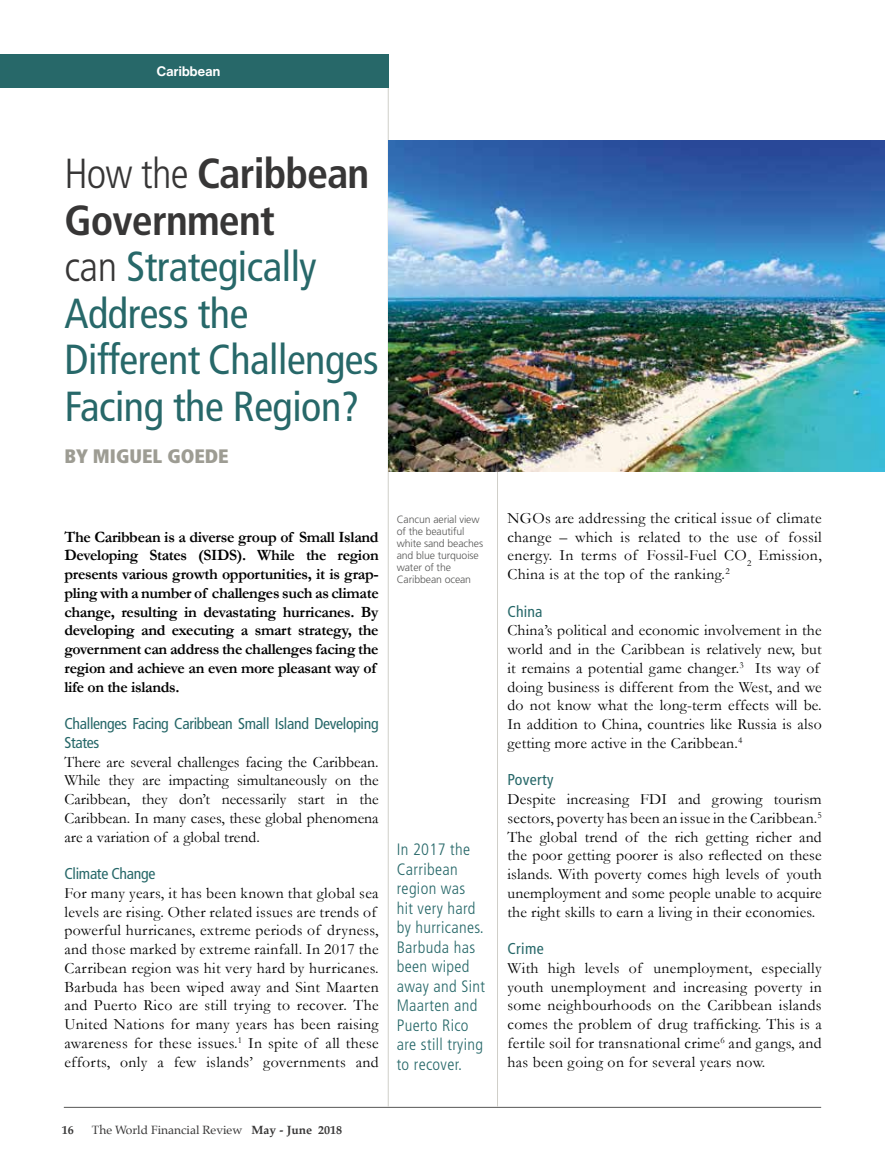
<style>
.page{position:relative;width:885px;height:1161px;background:#fff}
.page>*{position:absolute;margin:0;border:0;box-sizing:border-box;transform-origin:0 0}
.t1{font:condensed 42px/46.5px "Frutiger";letter-spacing:-.01em;color:#276869}
.t2{font:900 condensed 19.5px "Frutiger";color:#9d9c93}
.t3{font:300 condensed 16.5px/19.5px "Frutiger";letter-spacing:.02em;color:#276869}
.t4{font:15.75px/18.8px "Garamond";letter-spacing:.02em;color:#000;text-align:justify}
.t5{font:700 15.75px/18.8px "Garamond";letter-spacing:-.02em;color:#000}
.t6{font:condensed 15.75px/18.8px "Frutiger";letter-spacing:-.02em;color:#276869}
.t7{font:condensed 15.75px "Frutiger";letter-spacing:.02em;color:#276869}
.t8{font:500 13.5px "Haas Grot Disp 65";letter-spacing:.02em;color:#fff}
.t9{font:12px "Palatino";color:#373636}
.t10{font:700 12px "Palatino";color:#373636}
.t11{font:300 10.5px/12px "Frutiger";letter-spacing:-.01em;color:#575756}
.s1{font-weight:300;color:#373636}
.s2{font-weight:700;color:#373636}
.s3{font-weight:700}
</style>
<div class="page">
<hr style="left:64px;top:1107px;width:757px;height:1px;background:#575756">
<hr style="left:388px;top:55px;width:1px;height:1052px;background:#d0cfc9">
<hr style="left:497px;top:157px;width:1px;height:950px;background:#d0cfc9">
<img style="left:388px;top:141px;width:496px;height:331px">
<div style="left:0;top:54px;width:388px;height:33px;background:#276869"></div>
<p class="t8" style="left:157px;top:64px;width:65px">Caribbean</p>
<h1 class="t1" style="left:64px;top:151px;width:316px"><span class="s1">How the</span> <span class="s2">Caribbean<br>Government<br></span><span class="s1">can</span> Strategically<br>Address the<br>Different Challenges<br>Facing the Region?</h1>
<p class="t2" style="left:64px;top:445px;width:166px">BY MIGUEL GOEDE</p>
<p class="t5" style="left:64px;top:527px;width:316px">The Caribbean is a diverse group of Small Island Developing States (SIDS). While the region presents various growth opportunities, it is grap&shy;pling with a number of challenges such as climate change, resulting in devastating hurricanes. By developing and executing a smart strategy, the government can address the challenges facing the region and achieve an even more pleasant way of life on the islands.</p>
<p class="t6" style="left:64px;top:714px;width:316px">Challenges Facing Caribbean Small Island Developing<br>States</p>
<p class="t4" style="left:64px;top:752px;width:316px">There are several challenges facing the Caribbean.<br>While they are impacting simultaneously on the Caribbean, they don’t necessarily start in the Caribbean. In many cases, these global phenomena are a variation of a global trend.</p>
<p class="t6" style="left:64px;top:864px;width:92px">Climate Change</p>
<p class="t4" style="left:64px;top:883px;width:316px;text-align:left">For many years, it has been known that global sea levels are rising. Other related issues are trends of powerful hurricanes, extreme periods of dryness, and those marked by extreme rainfall. In 2017 the Carribean region was hit very hard by hurricanes.<br>Barbuda has been wiped away and Sint Maarten and Puerto Rico are still trying to recover. The United Nations for many years has been raising awareness for these issues.<sup>1</sup> In spite of all these efforts, only a few islands’ governments and</p>
<p class="t11" style="left:396px;top:513px;width:88px">Cancun aerial view of the beautiful white sand beaches and blue turquoise water of the<br>Caribbean ocean</p>
<p class="t3" style="left:396px;top:840px;width:90px">In 2017 the<br>Carribean region was hit very hard by hurricanes.<br>Barbuda has been wiped away and Sint<br>Maarten and<br>Puerto Rico are still trying to recover.</p>
<p class="t10" style="left:62px;top:1120px;width:13px">16</p>
<p class="t9" style="left:92px;top:1120px;width:252px">The World Financial Review <span class="s3">May - June 2018</span></p>
<p class="t4" style="left:507px;top:508px;width:316px">NGOs are addressing the critical issue of climate change – which is related to the use of fossil energy. In terms of Fossil-Fuel CO<sub>2</sub> Emission, China is at the top of the ranking.<sup>2</sup></p>
<p class="t6" style="left:507px;top:602px;width:37px">China</p>
<p class="t4" style="left:507px;top:621px;width:316px;text-align:left">China’s political and economic involvement in the world and in the Caribbean is relatively new, but it remains a potential game changer.<sup>3</sup> Its way of doing business is different from the West, and we do not know what the long-term effects will be.<br>In addition to China, countries like Russia is also getting more active in the Caribbean.<sup>4</sup></p>
<p class="t7" style="left:507px;top:771px;width:47px">Poverty</p>
<p class="t4" style="left:507px;top:789px;width:316px">Despite increasing FDI and growing tourism sectors, poverty has been an issue in the Caribbean.<sup>5<br></sup>The global trend of the rich getting richer and the poor getting poorer is also reflected on these islands. With poverty comes high levels of youth unemployment and some people unable to acquire the right skills to earn a living in their economies.</p>
<p class="t6" style="left:507px;top:939px;width:38px">Crime</p>
<p class="t4" style="left:507px;top:958px;width:316px">With high levels of unemployment, especially youth unemployment and increasing poverty in some neighbourhoods on the Caribbean islands comes the problem of drug trafficking. This is a fertile soil for transnational crime<sup>6</sup> and gangs, and has been going on for several years now.</p>
</div>
